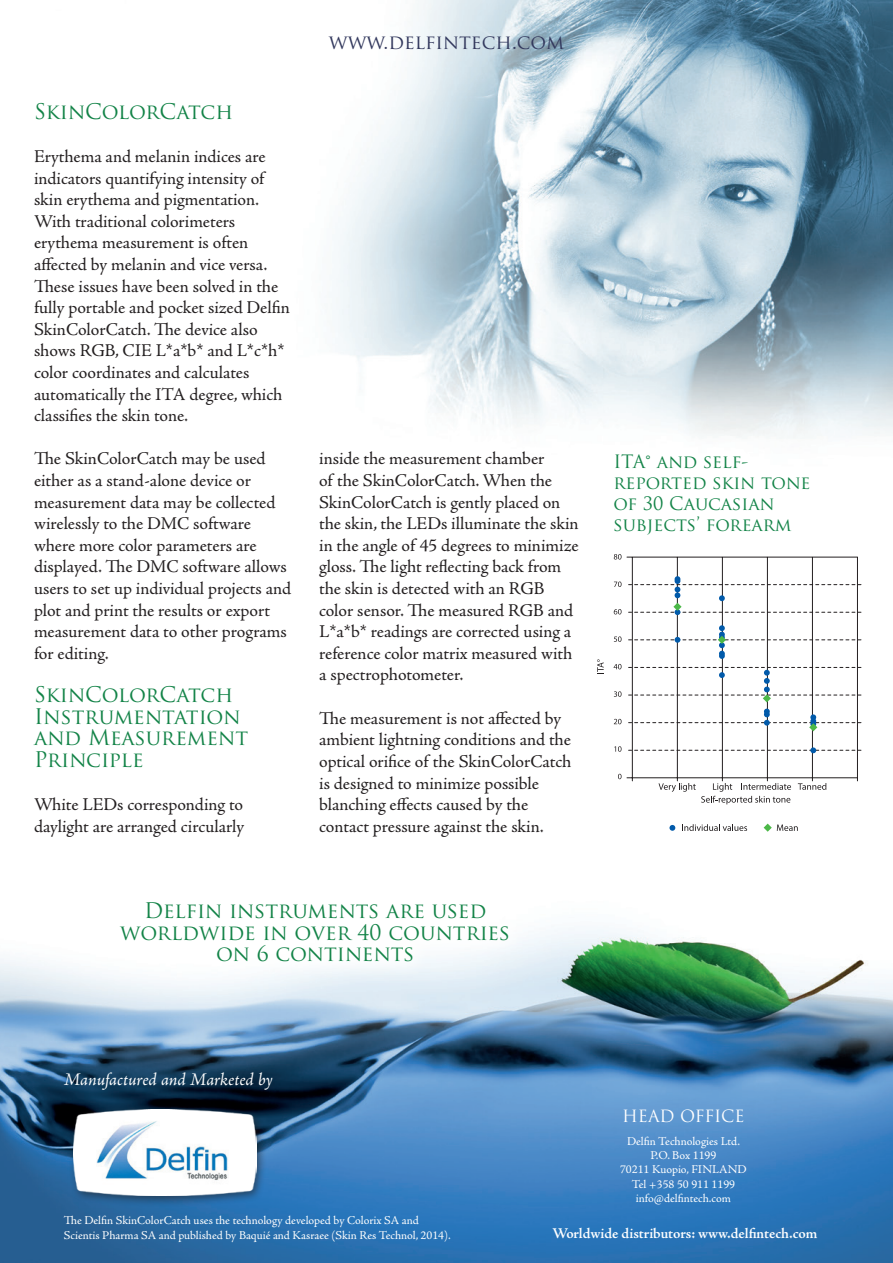
<style>
.page{position:relative;width:893px;height:1263px;background:#fff}
.page>*{position:absolute;margin:0;border:0;box-sizing:border-box;transform-origin:0 0}
.t1{font:21px/21.6px "Trajan Pro";color:#128347}
.t2{font:19.5px "Trajan Pro";color:#32385d}
.t3{font:18px/21.6px "Adobe Jenson Pro";letter-spacing:-.005em;color:#231f20}
.t4{font:18px/21px "Trajan Pro";color:#128347}
.t5{font:italic 18px "Adobe Jenson Pro";letter-spacing:-.005em;color:#fff}
.t6{font:16.5px "Trajan Pro";color:#fff}
.t7{font:600 15px "Adobe Jenson Pro";letter-spacing:-.005em;color:#fff}
.t8{font:12px/14.4px "Adobe Jenson Pro";color:#fff}
</style>
<div class="page">
<img style="left:0;top:0;width:893px;height:1263px">
<div style="left:68px;top:1104px;width:199px;height:103px;background:#231f20;opacity:.59"></div>
<img style="left:74px;top:1110px;width:182px;height:86px">
<div style="left:101px;top:882px;width:427px;height:99px;background:#fff"></div>
<hr style="left:627px;top:557px;width:230px;height:1px;background:#231f20">
<hr style="left:627px;top:777px;width:230px;height:1px;background:#231f20">
<hr style="left:632px;top:557px;width:1px;height:224px;background:#231f20">
<hr style="left:857px;top:557px;width:1px;height:224px;background:#231f20">
<hr style="left:677px;top:557px;width:1px;height:224px;background:#231f20">
<hr style="left:722px;top:557px;width:1px;height:224px;background:#231f20">
<hr style="left:767px;top:557px;width:1px;height:224px;background:#231f20">
<hr style="left:812px;top:557px;width:1px;height:224px;background:#231f20">
<svg style="left:614px;top:554px;width:7px;height:5px"></svg>
<svg style="left:614px;top:581px;width:7px;height:6px"></svg>
<svg style="left:614px;top:609px;width:7px;height:5px"></svg>
<svg style="left:614px;top:636px;width:7px;height:6px"></svg>
<svg style="left:614px;top:664px;width:7px;height:5px"></svg>
<svg style="left:614px;top:691px;width:7px;height:6px"></svg>
<svg style="left:614px;top:719px;width:7px;height:5px"></svg>
<svg style="left:614px;top:746px;width:7px;height:6px"></svg>
<svg style="left:618px;top:774px;width:3px;height:5px"></svg>
<svg style="left:597px;top:659px;width:7px;height:15px"></svg>
<svg style="left:629px;top:747px;width:232px;height:6px"></svg>
<svg style="left:682px;top:824px;width:65px;height:7px"></svg>
<svg style="left:669px;top:825px;width:6px;height:6px"></svg>
<svg style="left:764px;top:823px;width:34px;height:9px"></svg>
<svg style="left:629px;top:709px;width:232px;height:22px"></svg>
<svg style="left:629px;top:667px;width:232px;height:35px"></svg>
<svg style="left:629px;top:625px;width:232px;height:34px"></svg>
<svg style="left:629px;top:576px;width:232px;height:39px"></svg>
<svg style="left:798px;top:783px;width:28px;height:7px"></svg>
<svg style="left:658px;top:783px;width:133px;height:21px"></svg>
<p class="t1" style="left:34px;top:100px;width:201px">SkinColorCatch</p>
<p class="t3" style="left:34px;top:146px;width:257px">Erythema and melanin indices are indicators quantifying intensity of skin erythema and pigmentation.<br>With traditional colorimeters erythema measurement is often affected by melanin and vice versa.<br>These issues have been solved in the fully portable and pocket sized Delfin SkinColorCatch. The device also shows RGB, CIE L*a*b* and L*c*h* color coordinates and calculates automatically the ITA degree, which classifies the skin tone.</p>
<p class="t3" style="left:34px;top:448px;width:259px">The SkinColorCatch may be used either as a stand-alone device or measurement data may be collected wirelessly to the DMC software where more color parameters are displayed. The DMC software allows users to set up individual projects and plot and print the results or export measurement data to other programs for editing.</p>
<p class="t1" style="left:34px;top:683px;width:216px">SkinColorCatch<br>Instrumentation and Measurement<br>Principle</p>
<p class="t3" style="left:34px;top:794px;width:212px">White LEDs corresponding to daylight are arranged circularly</p>
<p class="t2" style="left:329px;top:30px;width:237px">www.delfintech.com</p>
<p class="t3" style="left:319px;top:448px;width:261px">inside the measurement chamber<br>of the SkinColorCatch. When the SkinColorCatch is gently placed on the skin, the LEDs illuminate the skin in the angle of 45 degrees to minimize gloss. The light reflecting back from the skin is detected with an RGB color sensor. The measured RGB and L*a*b* readings are corrected using a reference color matrix measured with a spectrophotometer.</p>
<p class="t3" style="left:319px;top:707px;width:254px">The measurement is not affected by ambient lightning conditions and the optical orifice of the SkinColorCatch is designed to minimize possible blanching effects caused by the contact pressure against the skin.</p>
<p class="t1" style="left:120px;top:899px;width:391px;text-align:center">Delfin instruments are used worldwide in over 40 countries on 6 continents</p>
<p class="t4" style="left:613px;top:451px;width:198px">ITA° and self&shy;reported skin tone of 30 Caucasian subjects’ forearm</p>
<p class="t5" style="left:64px;top:1069px;width:211px">Manufactured and Marketed by</p>
<p class="t8" style="left:64px;top:1213px;width:388px">The Delfin SkinColorCatch uses the technology developed by Colorix SA and<br>Scientis Pharma SA and published by Baquié and Kasraee (Skin Res Technol, 2014).</p>
<p class="t6" style="left:622px;top:1105px;width:124px">HEAD OFFICE</p>
<p class="t8" style="left:620px;top:1134px;width:128px;text-align:center">Delfin Technologies Ltd.<br>P.O. Box 1199<br>70211 Kuopio, FINLAND<br>Tel +358 50 911 1199 info@delfintech.com</p>
<p class="t7" style="left:552px;top:1225px;width:267px">Worldwide distributors: www.delfintech.com</p>
</div>
